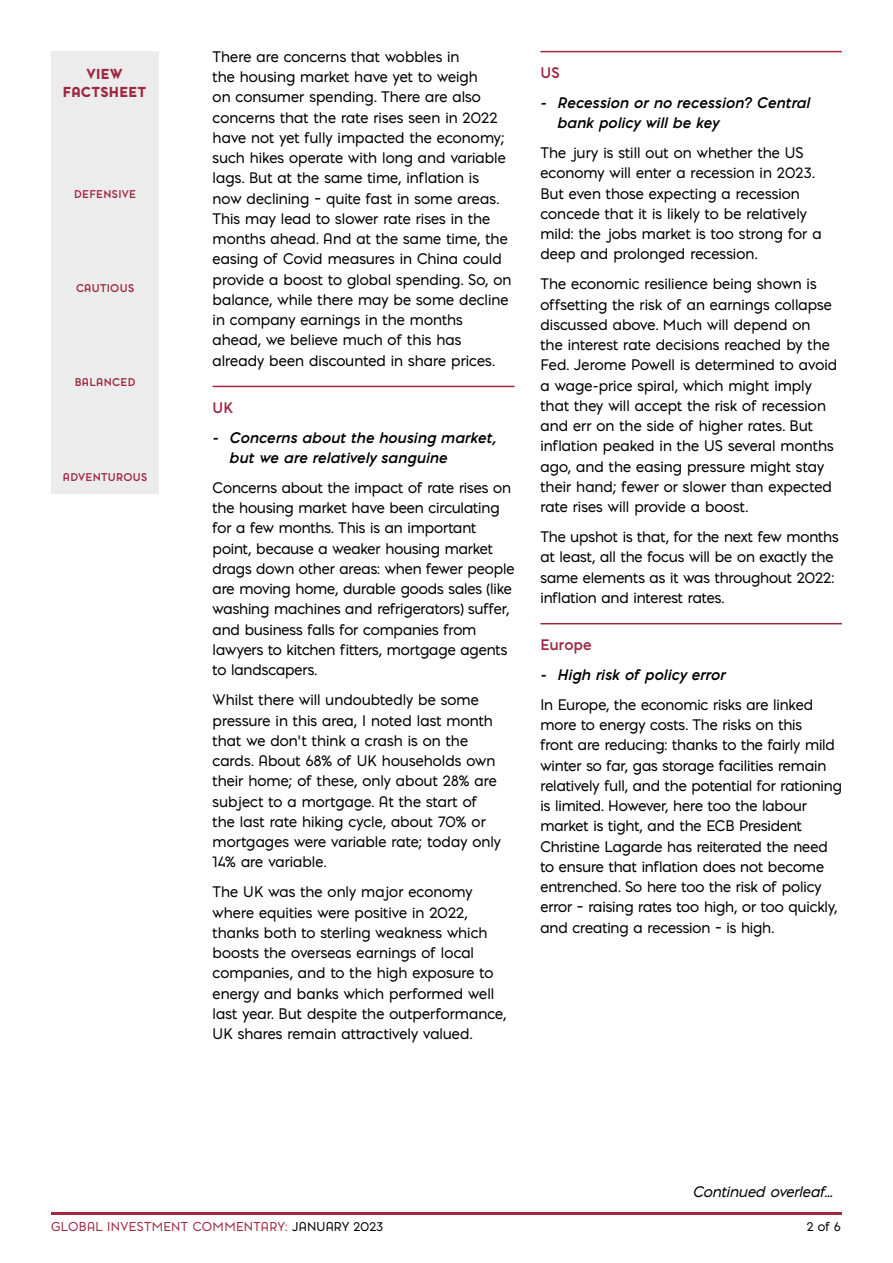
<style>
.page{position:relative;width:893px;height:1263px;background:#fff}
.page>*{position:absolute;margin:0;border:0;box-sizing:border-box;transform-origin:0 0}
.t1{font:14.25px/20.2px "Pontiac";color:#000}
.t2{font:italic 700 14.25px/20.2px "Pontiac";letter-spacing:.015em;color:#000}
.t3{font:italic 14.25px "Pontiac";letter-spacing:.005em;color:#000}
.t4{font:700 14.25px "Pontiac";letter-spacing:.015em;color:#9f2842}
.t5{font:900 13.5px/18px "Pontiac";letter-spacing:.015em;color:#9f2842;text-align:center}
.t6{font:12px "Pontiac";letter-spacing:.025em;color:#9f2842}
.t7{font:12px "Pontiac";color:#000}
.t8{font:700 10.5px "Pontiac";letter-spacing:.03em;color:#9f2842}
.s1{color:#000}
</style>
<div class="page">
<hr style="left:51px;top:1212px;width:791px;height:3px;background:#9f2842">
<div style="left:51px;top:51px;width:107px;height:442px;background:#edecec"></div>
<hr style="left:213px;top:386px;width:301px;height:1px;background:#9f2842">
<hr style="left:540px;top:51px;width:302px;height:1px;background:#9f2842">
<hr style="left:540px;top:623px;width:302px;height:1px;background:#9f2842">
<p class="t5" style="left:63px;top:65px;width:85px">VIEW<br>FACTSHEET</p>
<p class="t8" style="left:74px;top:186px;width:64px">DEFENSIVE</p>
<p class="t8" style="left:76px;top:280px;width:60px">CAUTIOUS</p>
<p class="t8" style="left:75px;top:375px;width:62px">BALANCED</p>
<p class="t8" style="left:63px;top:469px;width:86px">ADVENTUROUS</p>
<p class="t1" style="left:213px;top:46px;width:300px">There are concerns that wobbles in<br>the housing market have yet to weigh<br>on consumer spending. There are also concerns that the rate rises seen in 2022 have not yet fully impacted the economy; such hikes operate with long and variable lags. But at the same time, inflation is now declining – quite fast in some areas.<br>This may lead to slower rate rises in the months ahead. And at the same time, the easing of Covid measures in China could provide a boost to global spending. So, on balance, while there may be some decline in company earnings in the months ahead, we believe much of this has already been discounted in share prices.</p>
<p class="t4" style="left:213px;top:397px;width:22px">UK</p>
<p class="t2" style="left:230px;top:427px;width:268px;text-indent:-17px">- Concerns about the housing market, but we are relatively sanguine</p>
<p class="t1" style="left:213px;top:477px;width:303px">Concerns about the impact of rate rises on the housing market have been circulating for a few months. This is an important point, because a weaker housing market drags down other areas: when fewer people are moving home, durable goods sales (like washing machines and refrigerators) suffer, and business falls for companies from lawyers to kitchen fitters, mortgage agents to landscapers.</p>
<p class="t1" style="left:213px;top:689px;width:290px">Whilst there will undoubtedly be some pressure in this area, I noted last month that we don’t think a crash is on the cards. About 68% of UK households own their home; of these, only about 28% are subject to a mortgage. At the start of the last rate hiking cycle, about 70% or mortgages were variable rate; today only 14% are variable.</p>
<p class="t1" style="left:213px;top:881px;width:295px">The UK was the only major economy where equities were positive in 2022, thanks both to sterling weakness which boosts the overseas earnings of local companies, and to the high exposure to energy and banks which performed well last year. But despite the outperformance, UK shares remain attractively valued.</p>
<p class="t4" style="left:540px;top:62px;width:21px">US</p>
<p class="t2" style="left:557px;top:92px;width:254px;text-indent:-17px">- Recession or no recession? Central bank policy will be key</p>
<p class="t1" style="left:540px;top:142px;width:283px">The jury is still out on whether the US economy will enter a recession in 2023.<br>But even those expecting a recession concede that it is likely to be relatively mild: the jobs market is too strong for a deep and prolonged recession.</p>
<p class="t1" style="left:540px;top:274px;width:298px">The economic resilience being shown is offsetting the risk of an earnings collapse discussed above. Much will depend on<br>the interest rate decisions reached by the Fed. Jerome Powell is determined to avoid a wage-price spiral, which might imply that they will accept the risk of recession and err on the side of higher rates. But inflation peaked in the US several months ago, and the easing pressure might stay their hand; fewer or slower than expected rate rises will provide a boost.</p>
<p class="t1" style="left:540px;top:526px;width:300px">The upshot is that, for the next few months at least, all the focus will be on exactly the same elements as it was throughout 2022: inflation and interest rates.</p>
<p class="t4" style="left:540px;top:634px;width:53px">Europe</p>
<p class="t2" style="left:540px;top:664px;width:187px">- High risk of policy error</p>
<p class="t1" style="left:540px;top:694px;width:303px">In Europe, the economic risks are linked more to energy costs. The risks on this<br>front are reducing: thanks to the fairly mild winter so far, gas storage facilities remain relatively full, and the potential for rationing is limited. However, here too the labour market is tight, and the ECB President Christine Lagarde has reiterated the need to ensure that inflation does not become entrenched. So here too the risk of policy error – raising rates too high, or too quickly, and creating a recession – is high.</p>
<p class="t3" style="left:693px;top:1181px;width:140px">Continued overleaf...</p>
<p class="t6" style="left:51px;top:1218px;width:334px">GLOBAL INVESTMENT COMMENTARY: <span class="s1">JANUARY 2023</span></p>
<p class="t7" style="left:807px;top:1218px;width:36px">2 of 6</p>
</div>
